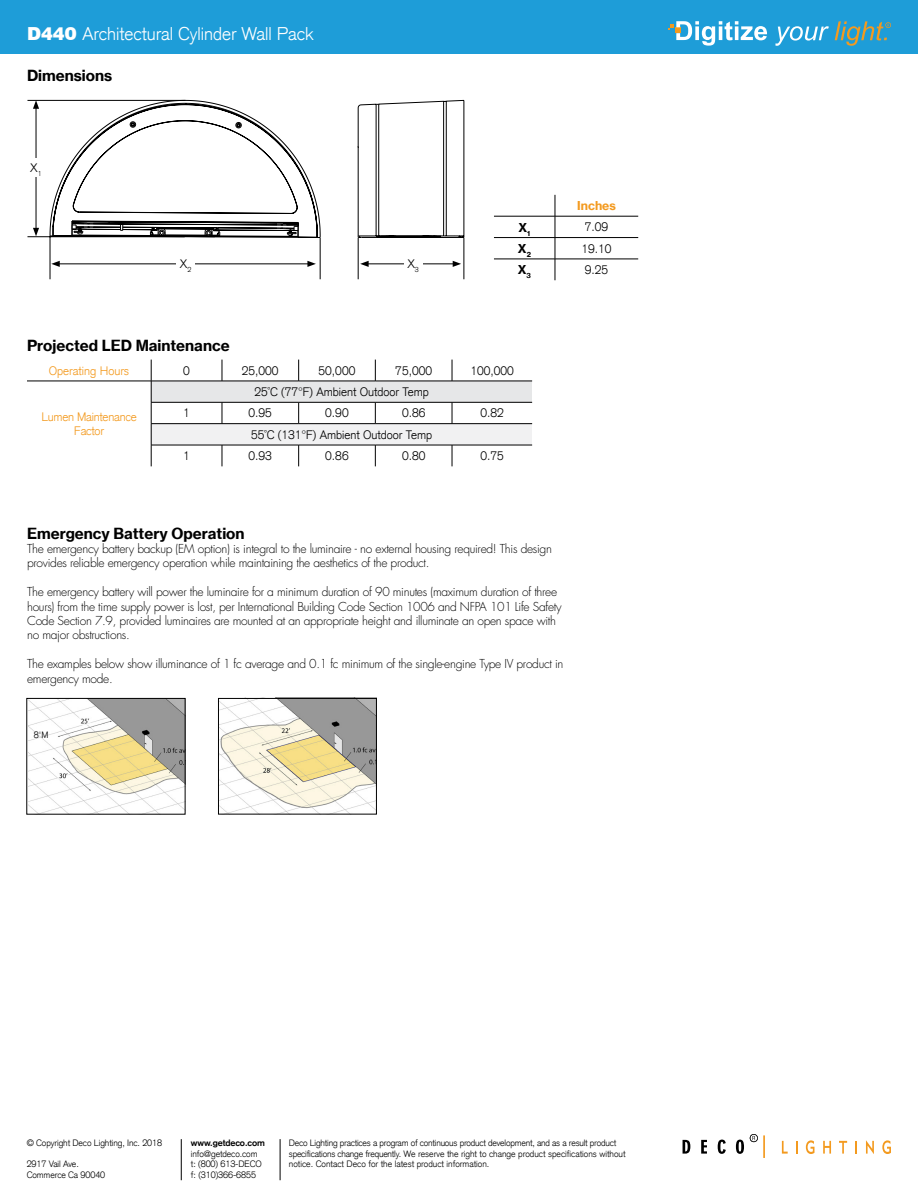
<style>
.page{position:relative;width:918px;height:1188px;background:#fff}
.page>*{position:absolute;margin:0;border:0;box-sizing:border-box;transform-origin:0 0}
.t1{font:300 18px "Akzidenz Grotesk CE";color:#fff}
.t2{font:15px "N Haas Grotesk TX Pro 75 Bd";color:#000}
.t3{font:300 12px/14.4px "Futura LT";letter-spacing:-.025em;color:#000}
.t4{font:300 12px "Akzidenz Grotesk CE";color:#000}
.t5{font:300 12px/14.4px "Akzidenz Grotesk CE";letter-spacing:-.02em;color:#f39a1f;text-align:center}
.t6{font:300 12px "Akzidenz Grotesk CE";color:#f39a1f}
.t7{font:12px "N Haas Grotesk TX Pro 75 Bd";color:#f39a1f}
.t8{font:12px "N Haas Grotesk TX Pro 75 Bd";color:#000}
.t9{font:300 9px/10.8px "Akzidenz Grotesk CE";letter-spacing:-.01em;color:#000}
.t10{font:700 9px "Akzidenz Grotesk";letter-spacing:-.01em;color:#000}
.s1{font-family:"Swiss 721 BT";font-weight:900}
</style>
<div class="page">
<div style="left:0;top:0;width:918px;height:54px;background:#1e9dd8"></div>
<svg style="left:775px;top:26px;width:54px;height:20px"></svg>
<svg style="left:835px;top:21px;width:56px;height:25px"></svg>
<svg style="left:668px;top:21px;width:99px;height:25px"></svg>
<svg style="left:683px;top:1140px;width:7px;height:14px"></svg>
<svg style="left:701px;top:1140px;width:6px;height:14px"></svg>
<svg style="left:718px;top:1140px;width:8px;height:14px"></svg>
<svg style="left:736px;top:1140px;width:8px;height:14px"></svg>
<svg style="left:782px;top:1141px;width:6px;height:13px"></svg>
<svg style="left:796px;top:1141px;width:1px;height:13px"></svg>
<svg style="left:806px;top:1140px;width:8px;height:14px"></svg>
<svg style="left:823px;top:1141px;width:8px;height:13px"></svg>
<svg style="left:839px;top:1141px;width:8px;height:13px"></svg>
<svg style="left:855px;top:1141px;width:2px;height:13px"></svg>
<svg style="left:866px;top:1140px;width:8px;height:14px"></svg>
<svg style="left:882px;top:1140px;width:9px;height:14px"></svg>
<hr style="left:763px;top:1135px;width:2px;height:23px;background:#f39a1f">
<svg style="left:750px;top:1134px;width:8px;height:8px"></svg>
<hr style="left:181px;top:1139px;width:1px;height:41px;background:#000">
<hr style="left:280px;top:1139px;width:1px;height:41px;background:#000">
<hr style="left:494px;top:216px;width:61px;height:1px;background:#000">
<hr style="left:555px;top:216px;width:83px;height:1px;background:#000">
<hr style="left:494px;top:237px;width:61px;height:1px;background:#000">
<hr style="left:555px;top:237px;width:83px;height:1px;background:#000">
<svg style="left:555px;top:195px;width:1px;height:85px"></svg>
<hr style="left:494px;top:259px;width:61px;height:1px;background:#000">
<hr style="left:555px;top:259px;width:83px;height:1px;background:#000">
<svg style="left:27px;top:100px;width:437px;height:179px"></svg>
<hr style="left:57px;top:264px;width:253px;height:1px;background:#000">
<svg style="left:51px;top:261px;width:9px;height:6px"></svg>
<svg style="left:307px;top:261px;width:9px;height:6px"></svg>
<hr style="left:366px;top:264px;width:89px;height:1px;background:#000">
<svg style="left:360px;top:261px;width:9px;height:6px"></svg>
<svg style="left:453px;top:261px;width:8px;height:6px"></svg>
<hr style="left:36px;top:106px;width:1px;height:124px;background:#000">
<svg style="left:33px;top:228px;width:6px;height:8px"></svg>
<svg style="left:33px;top:100px;width:6px;height:9px"></svg>
<div style="left:176px;top:254px;width:19px;height:19px;background:#fff"></div>
<div style="left:404px;top:254px;width:19px;height:19px;background:#fff"></div>
<div style="left:27px;top:158px;width:18px;height:19px;background:#fff"></div>
<img style="left:220px;top:700px;width:157px;height:115px">
<div style="left:218px;top:698px;width:159px;height:116px;border:1px solid #000"></div>
<img style="left:29px;top:700px;width:156px;height:115px">
<div style="left:151px;top:381px;width:381px;height:21px;background:#e6e7e8"></div>
<div style="left:151px;top:424px;width:381px;height:21px;background:#f1f1f2"></div>
<hr style="left:27px;top:381px;width:124px;height:1px;background:#000">
<hr style="left:151px;top:381px;width:71px;height:1px;background:#000">
<hr style="left:222px;top:381px;width:77px;height:1px;background:#000">
<hr style="left:299px;top:381px;width:76px;height:1px;background:#000">
<hr style="left:375px;top:381px;width:77px;height:1px;background:#000">
<hr style="left:452px;top:381px;width:80px;height:1px;background:#000">
<hr style="left:151px;top:402px;width:71px;height:1px;background:#000">
<hr style="left:222px;top:402px;width:77px;height:1px;background:#000">
<hr style="left:299px;top:402px;width:76px;height:1px;background:#000">
<hr style="left:375px;top:402px;width:77px;height:1px;background:#000">
<hr style="left:452px;top:402px;width:80px;height:1px;background:#000">
<hr style="left:151px;top:423px;width:71px;height:1px;background:#000">
<hr style="left:222px;top:423px;width:77px;height:1px;background:#000">
<hr style="left:299px;top:423px;width:76px;height:1px;background:#000">
<hr style="left:375px;top:423px;width:77px;height:1px;background:#000">
<hr style="left:452px;top:423px;width:80px;height:1px;background:#000">
<hr style="left:151px;top:445px;width:71px;height:1px;background:#000">
<svg style="left:151px;top:360px;width:1px;height:106px"></svg>
<hr style="left:222px;top:445px;width:77px;height:1px;background:#000">
<hr style="left:299px;top:445px;width:76px;height:1px;background:#000">
<hr style="left:375px;top:445px;width:77px;height:1px;background:#000">
<hr style="left:452px;top:445px;width:80px;height:1px;background:#000">
<svg style="left:222px;top:360px;width:1px;height:21px"></svg>
<svg style="left:222px;top:402px;width:1px;height:22px"></svg>
<svg style="left:222px;top:445px;width:1px;height:21px"></svg>
<svg style="left:452px;top:445px;width:1px;height:21px"></svg>
<svg style="left:452px;top:402px;width:1px;height:22px"></svg>
<svg style="left:452px;top:360px;width:1px;height:21px"></svg>
<svg style="left:375px;top:360px;width:1px;height:21px"></svg>
<svg style="left:375px;top:402px;width:1px;height:22px"></svg>
<svg style="left:375px;top:445px;width:1px;height:21px"></svg>
<svg style="left:298px;top:445px;width:1px;height:21px"></svg>
<svg style="left:298px;top:402px;width:1px;height:22px"></svg>
<svg style="left:298px;top:360px;width:1px;height:21px"></svg>
<h1 class="t1" style="left:27px;top:22px;width:288px"><span class="s1">D440</span> Architectural Cylinder Wall Pack</h1>
<p class="t2" style="left:27px;top:66px;width:87px">Dimensions</p>
<p class="t4" style="left:30px;top:160px;width:13px">X<sub>1</sub></p>
<p class="t4" style="left:180px;top:256px;width:13px">X<sub>2</sub></p>
<p class="t4" style="left:407px;top:256px;width:13px">X<sub>3</sub></p>
<p class="t7" style="left:577px;top:198px;width:40px">Inches</p>
<p class="t8" style="left:519px;top:220px;width:13px">X<sub>1</sub></p>
<p class="t4" style="left:585px;top:219px;width:25px">7.09</p>
<p class="t8" style="left:518px;top:241px;width:15px">X<sub>2</sub></p>
<p class="t4" style="left:582px;top:241px;width:32px">19.10</p>
<p class="t8" style="left:518px;top:262px;width:15px">X<sub>3</sub></p>
<p class="t4" style="left:585px;top:262px;width:25px">9.25</p>
<p class="t2" style="left:27px;top:336px;width:204px">Projected LED Maintenance</p>
<p class="t6" style="left:49px;top:363px;width:82px">Operating Hours</p>
<p class="t4" style="left:183px;top:363px;width:8px">0</p>
<p class="t4" style="left:242px;top:363px;width:38px">25,000</p>
<p class="t4" style="left:319px;top:363px;width:38px">50,000</p>
<p class="t4" style="left:395px;top:363px;width:38px">75,000</p>
<p class="t4" style="left:470px;top:363px;width:45px">100,000</p>
<p class="t5" style="left:41px;top:409px;width:97px">Lumen Maintenance<br>Factor</p>
<p class="t4" style="left:254px;top:384px;width:176px">25°C (77ºF) Ambient Outdoor Temp</p>
<p class="t4" style="left:183px;top:405px;width:8px">1</p>
<p class="t4" style="left:249px;top:405px;width:25px">0.95</p>
<p class="t4" style="left:325px;top:405px;width:25px">0.90</p>
<p class="t4" style="left:402px;top:405px;width:25px">0.86</p>
<p class="t4" style="left:480px;top:405px;width:25px">0.82</p>
<p class="t4" style="left:251px;top:427px;width:183px">55°C (131ºF) Ambient Outdoor Temp</p>
<p class="t4" style="left:183px;top:448px;width:8px">1</p>
<p class="t4" style="left:249px;top:448px;width:25px">0.93</p>
<p class="t4" style="left:325px;top:448px;width:25px">0.86</p>
<p class="t4" style="left:402px;top:448px;width:25px">0.80</p>
<p class="t4" style="left:480px;top:448px;width:25px">0.75</p>
<p class="t2" style="left:27px;top:524px;width:219px">Emergency Battery Operation</p>
<p class="t3" style="left:27px;top:542px;width:526px">The emergency battery backup (EM option) is integral to the luminaire - no external housing required! This design provides reliable emergency operation while maintaining the aesthetics of the product.</p>
<p class="t3" style="left:27px;top:585px;width:536px">The emergency battery will power the luminaire for a minimum duration of 90 minutes (maximum duration of three hours) from the time supply power is lost, per International Building Code Section 1006 and NFPA 101 Life Safety Code Section 7.9, provided luminaires are mounted at an appropriate height and illuminate an open space with no major obstructions.</p>
<p class="t3" style="left:27px;top:657px;width:538px">The examples below show illuminance of 1 fc average and 0.1 fc minimum of the single-engine Type IV product in emergency mode.</p>
<p class="t9" style="left:34px;top:729px;width:16px">8'M</p>
<p class="t9" style="left:27px;top:1137px;width:137px">© Copyright Deco Lighting, Inc. 2018</p>
<p class="t9" style="left:27px;top:1159px;width:80px">2917 Vail Ave.<br>Commerce Ca 90040</p>
<p class="t10" style="left:191px;top:1137px;width:75px">www.getdeco.com</p>
<p class="t9" style="left:191px;top:1148px;width:72px">info@getdeco.com t: (800) 613-DECO f: (310)366-6855</p>
<p class="t9" style="left:289px;top:1137px;width:338px">Deco Lighting practices a program of continuous product development, and as a result product specifications change frequently. We reserve the right to change product specifications without notice. Contact Deco for the latest product information.</p>
</div>
